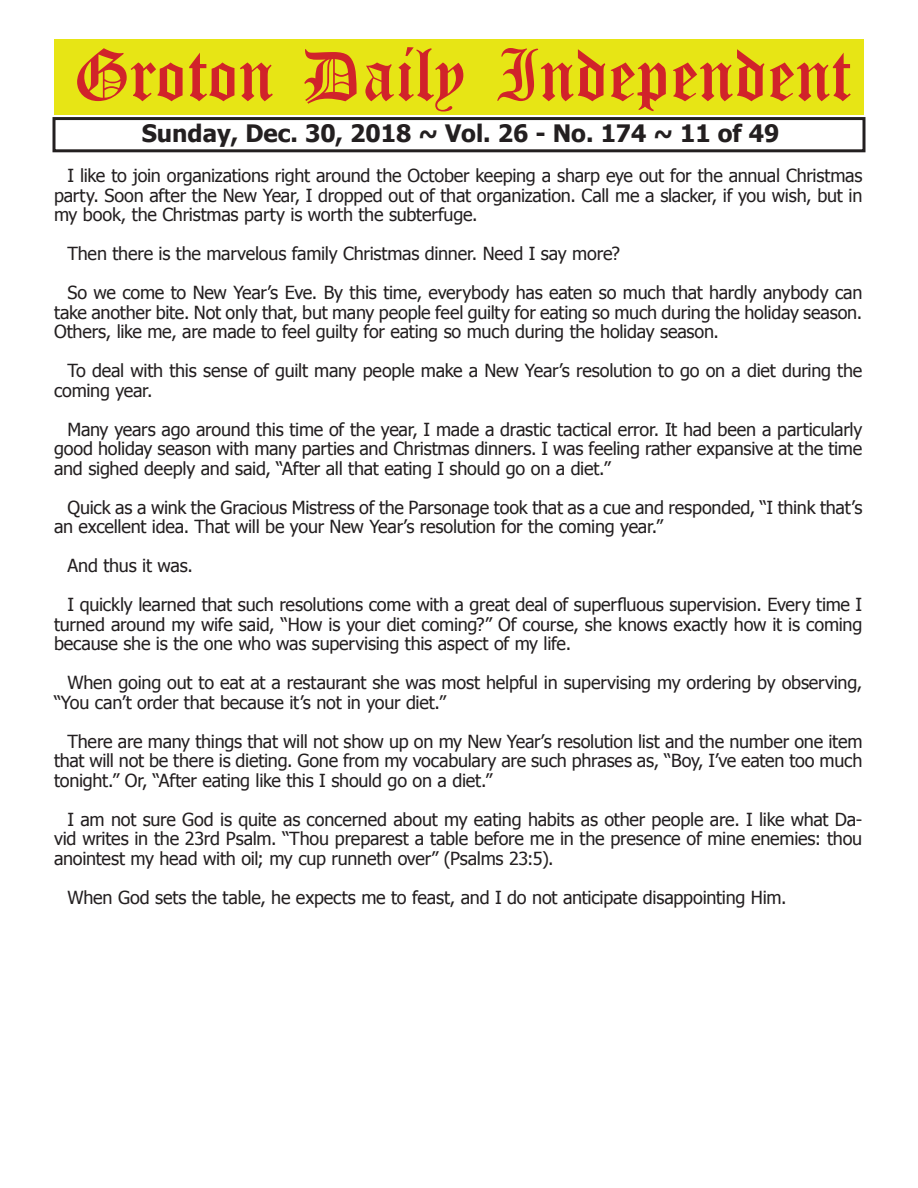
<style>
.page{position:relative;width:918px;height:1188px;background:#fff}
.page>*{position:absolute;margin:0;border:0;box-sizing:border-box;transform-origin:0 0}
.t1{font:54px "Old English Five";color:#d1232a}
.t2{font:700 24px "Tahoma";color:#231f20}
.t3{font:18px/19.5px "Tahoma";letter-spacing:-.01em;color:#231f20}
</style>
<div class="page">
<div style="left:52px;top:117px;width:814px;height:35px;border:3px solid #231f20"></div>
<div style="left:54px;top:40px;width:810px;height:75px;background:#e7e515"></div>
<h1 class="t1" style="left:73px;top:50px;width:779px">Groton Daily Independent</h1>
<h2 class="t2" style="left:142px;top:116px;width:639px">Sunday, Dec. 30, 2018 ~ Vol. 26 - No. 174 ~ 11 of 49</h2>
<p class="t3" style="left:54px;top:165px;width:810px;text-align:justify;text-indent:14px">I like to join organizations right around the October keeping a sharp eye out for the annual Christmas party. Soon after the New Year, I dropped out of that organization. Call me a slacker, if you wish, but in my book, the Christmas party is worth the subterfuge.</p>
<p class="t3" style="left:68px;top:233px;width:796px;line-height:39px">Then there is the marvelous family Christmas dinner. Need I say more?<br>So we come to New Year’s Eve. By this time, everybody has eaten so much that hardly anybody can</p>
<p class="t3" style="left:54px;top:302px;width:810px">take another bite. Not only that, but many people feel guilty for eating so much during the holiday season.<br>Others, like me, are made to feel guilty for eating so much during the holiday season.</p>
<p class="t3" style="left:54px;top:360px;width:810px;text-indent:14px">To deal with this sense of guilt many people make a New Year’s resolution to go on a diet during the coming year.</p>
<p class="t3" style="left:54px;top:419px;width:810px;text-align:justify;text-indent:14px">Many years ago around this time of the year, I made a drastic tactical error. It had been a particularly good holiday season with many parties and Christmas dinners. I was feeling rather expansive at the time and sighed deeply and said, “After all that eating I should go on a diet.”</p>
<p class="t3" style="left:54px;top:497px;width:810px;text-indent:14px">Quick as a wink the Gracious Mistress of the Parsonage took that as a cue and responded, “I think that’s an excellent idea. That will be your New Year’s resolution for the coming year.”</p>
<p class="t3" style="left:68px;top:545px;width:796px;line-height:39px">And thus it was.<br>I quickly learned that such resolutions come with a great deal of superfluous supervision. Every time I</p>
<p class="t3" style="left:54px;top:614px;width:810px">turned around my wife said, “How is your diet coming?” Of course, she knows exactly how it is coming because she is the one who was supervising this aspect of my life.</p>
<p class="t3" style="left:54px;top:672px;width:810px;text-indent:14px">When going out to eat at a restaurant she was most helpful in supervising my ordering by observing, “You can’t order that because it’s not in your diet.”</p>
<p class="t3" style="left:54px;top:731px;width:810px;text-align:justify;text-indent:14px">There are many things that will not show up on my New Year’s resolution list and the number one item that will not be there is dieting. Gone from my vocabulary are such phrases as, “Boy, I’ve eaten too much tonight.” Or, “After eating like this I should go on a diet.”</p>
<p class="t3" style="left:54px;top:809px;width:810px;text-align:justify;text-indent:14px">I am not sure God is quite as concerned about my eating habits as other people are. I like what Da&shy;vid writes in the 23rd Psalm. “Thou preparest a table before me in the presence of mine enemies: thou anointest my head with oil; my cup runneth over” (Psalms 23:5).</p>
<p class="t3" style="left:68px;top:887px;width:721px">When God sets the table, he expects me to feast, and I do not anticipate disappointing Him.</p>
</div>
